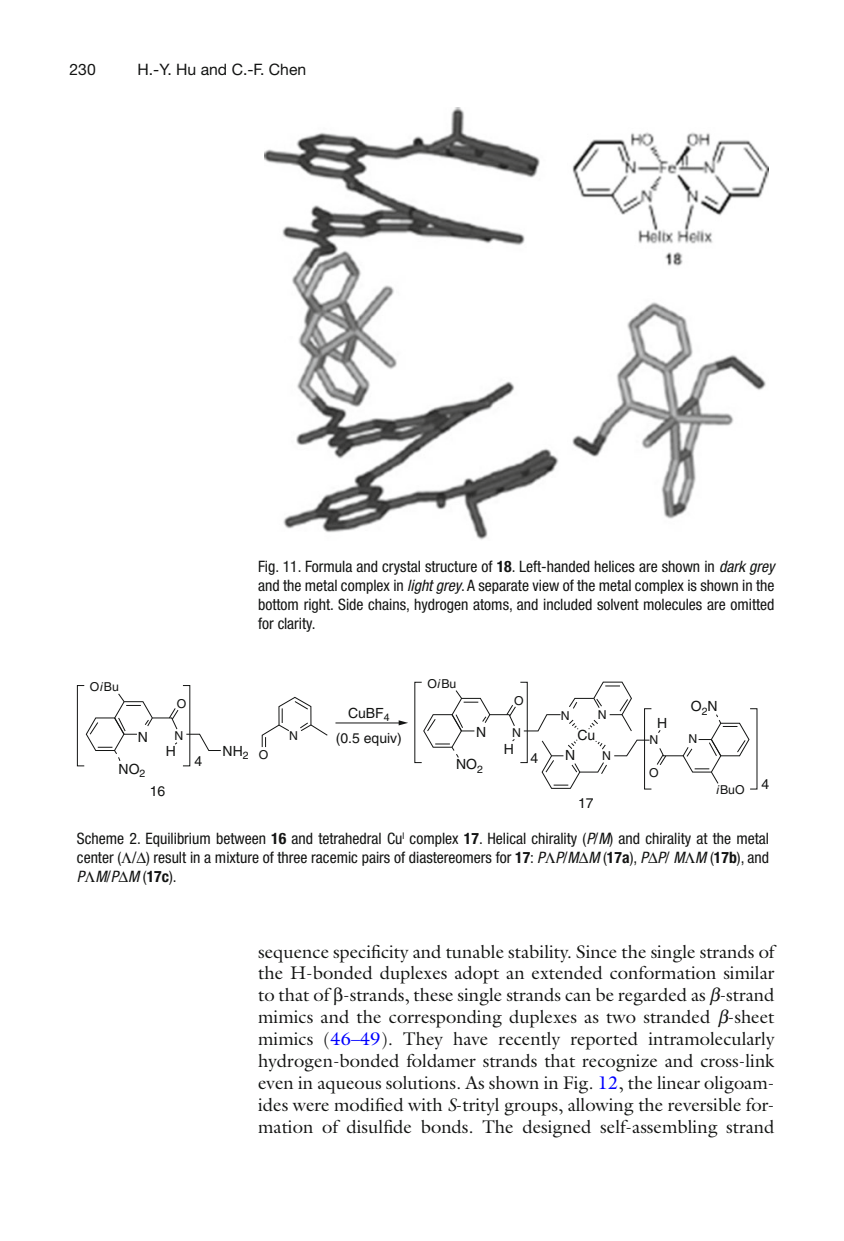
<style>
.page{position:relative;width:844px;height:1241px;background:#fff}
.page>*{position:absolute;margin:0;border:0;box-sizing:border-box;transform-origin:0 0}
.t1{font:18.38px/21.9px "Galliard";color:#131413;text-align:justify}
.t2{font:condensed 15.75px/19.2px "Helvetica Neue";color:#131413;text-align:justify}
.t3{font:15.75px "Helvetica Neue";color:#131413}
.t4{font:14px "Helvetica";color:#131413}
.t5{font:12.25px "Helvetica";color:#131413}
.s1{font-weight:700}
.s2{font-style:italic}
.s3{color:#00f}
</style>
<div class="page">
<div style="left:77px;top:685px;width:8px;height:81px;border:1px solid #131413"></div>
<svg style="left:85px;top:693px;width:94px;height:68px"></svg>
<svg style="left:186px;top:733px;width:35px;height:18px"></svg>
<svg style="left:423px;top:690px;width:93px;height:68px"></svg>
<svg style="left:261px;top:696px;width:67px;height:51px"></svg>
<hr style="left:335px;top:722px;width:65px;height:1px;background:#131413">
<svg style="left:398px;top:720px;width:10px;height:5px"></svg>
<svg style="left:523px;top:681px;width:226px;height:108px"></svg>
<img style="left:264px;top:107px;width:504px;height:433px">
<p class="t3" style="left:69px;top:64px;width:28px">230</p>
<p class="t3" style="left:137px;top:64px;width:170px">H.-Y. Hu and C.-F. Chen</p>
<p class="t2" style="left:258px;top:557px;width:517px">Fig. 11. Formula and crystal structure of <span class="s1">18</span> . Left-handed helices are shown in <span class="s2">dark grey </span>and the metal complex in <span class="s2">light grey</span> . A separate view of the metal complex is shown in the bottom right. Side chains, hydrogen atoms, and included solvent molecules are omitted for clarity.</p>
<p class="t5" style="left:90px;top:681px;width:30px">O<span class="s2">i</span>Bu</p>
<p class="t5" style="left:427px;top:678px;width:30px">O<span class="s2">i</span>Bu</p>
<p class="t5" style="left:177px;top:699px;width:11px">O</p>
<p class="t4" style="left:348px;top:707px;width:43px">CuBF<sub>4</sub></p>
<p class="t5" style="left:514px;top:696px;width:11px">O</p>
<p class="t5" style="left:560px;top:711px;width:10px">N</p>
<p class="t5" style="left:597px;top:710px;width:10px">N</p>
<p class="t4" style="left:138px;top:732px;width:12px">N</p>
<p class="t4" style="left:476px;top:727px;width:12px">N</p>
<p class="t4" style="left:166px;top:745px;width:12px">H</p>
<p class="t4" style="left:565px;top:750px;width:12px">N</p>
<p class="t5" style="left:512px;top:728px;width:10px">N</p>
<p class="t4" style="left:577px;top:729px;width:19px">Cu</p>
<p class="t5" style="left:174px;top:731px;width:10px">N</p>
<p class="t5" style="left:289px;top:731px;width:10px">N</p>
<p class="t4" style="left:336px;top:733px;width:68px">(0.5 equiv)</p>
<p class="t4" style="left:503px;top:744px;width:12px">H</p>
<p class="t4" style="left:222px;top:745px;width:28px">NH<sub>2</sub></p>
<p class="t5" style="left:259px;top:750px;width:11px">O</p>
<p class="t4" style="left:530px;top:752px;width:9px">4</p>
<p class="t4" style="left:194px;top:755px;width:9px">4</p>
<p class="t4" style="left:118px;top:763px;width:28px">NO<sub>2</sub></p>
<p class="t4" style="left:456px;top:759px;width:28px">NO<sub>2</sub></p>
<p class="t4" style="left:150px;top:786px;width:17px">16</p>
<p class="t4" style="left:578px;top:798px;width:17px">17</p>
<p class="t5" style="left:602px;top:751px;width:10px">N</p>
<p class="t4" style="left:657px;top:717px;width:12px">H</p>
<p class="t4" style="left:690px;top:701px;width:28px">O<sub>2</sub>N</p>
<p class="t5" style="left:649px;top:735px;width:10px">N</p>
<p class="t5" style="left:688px;top:734px;width:10px">N</p>
<p class="t5" style="left:649px;top:767px;width:11px">O</p>
<p class="t5" style="left:715px;top:784px;width:55px"><span class="s2">i</span>BuO <sup>4</sup></p>
<p class="t2" style="left:77px;top:829px;width:693px">Scheme 2. Equilibrium between <span class="s1">16</span> and tetrahedral Cu <sup>I</sup> complex <span class="s1">17</span> . Helical chirality ( <span class="s2">P</span> / <span class="s2">M</span> ) and chirality at the metal center ( / ) result in a mixture of three racemic pairs of diastereomers for <span class="s1">17</span> : <span class="s2">P P</span> / <span class="s2">M M</span> ( <span class="s1">17a</span> ), <span class="s2">P P</span> / <span class="s2">M M</span> ( <span class="s1">17b</span> ), and <span class="s2">P M</span> / <span class="s2">P M</span> ( <span class="s1">17c</span> ).</p>
<p class="t1" style="left:258px;top:942px;width:517px">sequence speci fi city and tunable stability. Since the single strands of the H-bonded duplexes adopt an extended conformation similar to that of -strands, these single strands can be regarded as -strand mimics and the corresponding duplexes as two stranded -sheet mimics ( <span class="s3">46–49</span>) . They have recently reported intramolecularly hydrogen-bonded foldamer strands that recognize and cross-link even in aqueous solutions. As shown in Fig. <span class="s3">12</span>, the linear oligoam&shy;ides were modi fi ed with <span class="s2">S</span>-trityl groups, allowing the reversible for&shy;mation of disul fi de bonds. The designed self-assembling strand</p>
</div>
